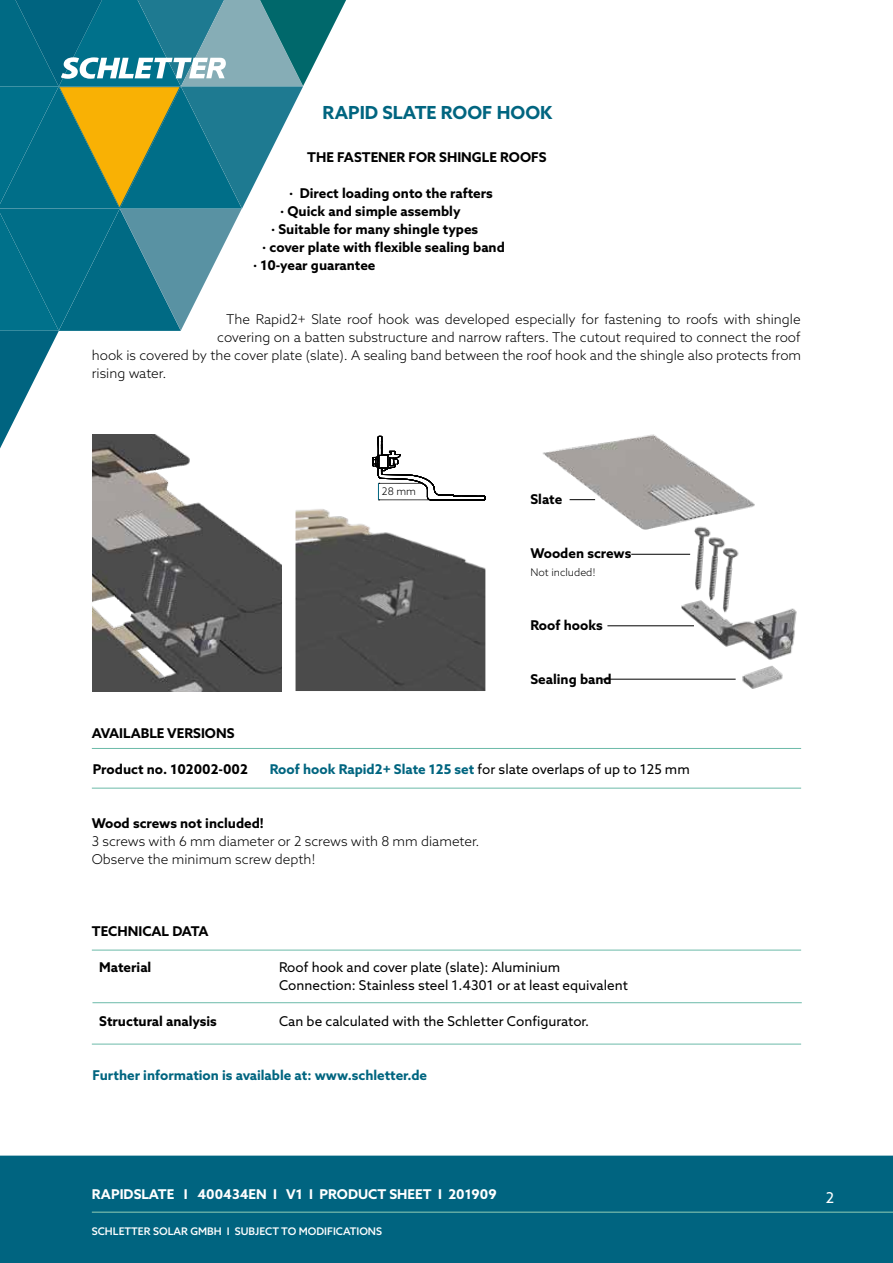
<style>
.page{position:relative;width:893px;height:1263px;background:#fff}
.page>*{position:absolute;margin:0;border:0;box-sizing:border-box;transform-origin:0 0}
.t1{font:700 18px "Azo Sans";color:#006580}
.t2{font:15px "Azo Sans";color:#fff}
.t3{font:300 13.5px/18px "Azo Sans";color:#000}
.t4{font:700 13.5px "Azo Sans";color:#000}
.t5{font:13.5px/18px "Azo Sans";color:#000}
.t6{font:700 13.5px "Azo Sans";color:#006580}
.t7{font:700 13.5px "Azo Sans";color:#fff}
.t8{font:500 10.5px "Azo Sans";color:#fff}
.t9{font:300 10.5px "Azo Sans";color:#000}
.s1{font-weight:700;color:#006580}
</style>
<div class="page">
<div style="left:0;top:1155px;width:893px;height:108px;background:#006480"></div>
<hr style="left:92px;top:1212px;width:801px;height:1px;background:#93cdb5">
<svg style="left:0;top:0;width:346px;height:449px"></svg>
<hr style="left:92px;top:950px;width:709px;height:1px;background:#6cbaa9">
<hr style="left:92px;top:1002px;width:710px;height:1px;background:#6cbaa9">
<hr style="left:92px;top:1044px;width:709px;height:1px;background:#6cbaa9">
<hr style="left:92px;top:788px;width:709px;height:1px;background:#6cbaa9">
<hr style="left:92px;top:748px;width:709px;height:1px;background:#6cbaa9">
<img style="left:92px;top:435px;width:190px;height:256px">
<img style="left:296px;top:442px;width:189px;height:249px">
<img style="left:542px;top:434px;width:255px;height:255px">
<svg style="left:570px;top:499px;width:25px;height:1px"></svg>
<hr style="left:631px;top:554px;width:59px;height:1px;background:#000">
<hr style="left:607px;top:625px;width:87px;height:1px;background:#000">
<hr style="left:603px;top:679px;width:133px;height:1px;background:#000">
<svg style="left:373px;top:436px;width:113px;height:65px"></svg>
<h1 class="t1" style="left:322px;top:101px;width:231px">RAPID SLATE ROOF HOOK</h1>
<p class="t4" style="left:307px;top:148px;width:241px">THE FASTENER FOR SHINGLE ROOFS</p>
<p class="t4" style="left:289px;top:184px;width:205px">· Direct loading onto the rafters</p>
<p class="t4" style="left:280px;top:202px;width:182px">· Quick and simple assembly</p>
<p class="t4" style="left:271px;top:220px;width:209px">· Suitable for many shingle types</p>
<p class="t4" style="left:262px;top:238px;width:244px">· cover plate with flexible sealing band</p>
<p class="t4" style="left:253px;top:256px;width:124px">· 10-year guarantee</p>
<p class="t3" style="left:217px;top:310px;width:585px;text-align:right">The Rapid2+ Slate roof hook was developed especially for fastening to roofs with shingle covering on a batten substructure and narrow rafters. The cutout required to connect the roof</p>
<p class="t3" style="left:92px;top:346px;width:711px">hook is covered by the cover plate (slate). A sealing band between the roof hook and the shingle also protects from rising water.</p>
<p class="t4" style="left:92px;top:724px;width:144px">AVAILABLE VERSIONS</p>
<p class="t9" style="left:382px;top:485px;width:36px">28 mm</p>
<p class="t4" style="left:530px;top:490px;width:33px">Slate</p>
<p class="t4" style="left:530px;top:544px;width:102px">Wooden screws</p>
<p class="t9" style="left:530px;top:565px;width:67px">Not included!</p>
<p class="t4" style="left:530px;top:616px;width:74px">Roof hooks</p>
<p class="t4" style="left:530px;top:670px;width:83px">Sealing band</p>
<p class="t4" style="left:93px;top:760px;width:157px">Product no. 102002-002</p>
<p class="t5" style="left:270px;top:760px;width:422px"><span class="s1">Roof hook Rapid2+ Slate 125 set</span> for slate overlaps of up to 125 mm</p>
<p class="t4" style="left:92px;top:814px;width:174px">Wood screws not included!</p>
<p class="t3" style="left:92px;top:832px;width:389px">3 screws with 6 mm diameter or 2 screws with 8 mm diameter.<br>Observe the minimum screw depth!</p>
<p class="t4" style="left:92px;top:922px;width:118px">TECHNICAL DATA</p>
<p class="t4" style="left:99px;top:958px;width:54px">Material</p>
<p class="t5" style="left:279px;top:958px;width:350px">Roof hook and cover plate (slate): Aluminium<br>Connection: Stainless steel 1.4301 or at least equivalent</p>
<p class="t4" style="left:99px;top:1012px;width:119px">Structural analysis</p>
<p class="t5" style="left:279px;top:1012px;width:311px">Can be calculated with the Schletter Configurator.</p>
<p class="t6" style="left:92px;top:1066px;width:336px">Further information is available at: www.schletter.de</p>
<p class="t7" style="left:92px;top:1185px;width:406px">RAPIDSLATE I 400434EN I V1 I PRODUCT SHEET I 201909</p>
<p class="t2" style="left:826px;top:1187px;width:10px">2</p>
<p class="t8" style="left:92px;top:1224px;width:292px">SCHLETTER SOLAR GMBH I SUBJECT TO MODIFICATIONS</p>
</div>
